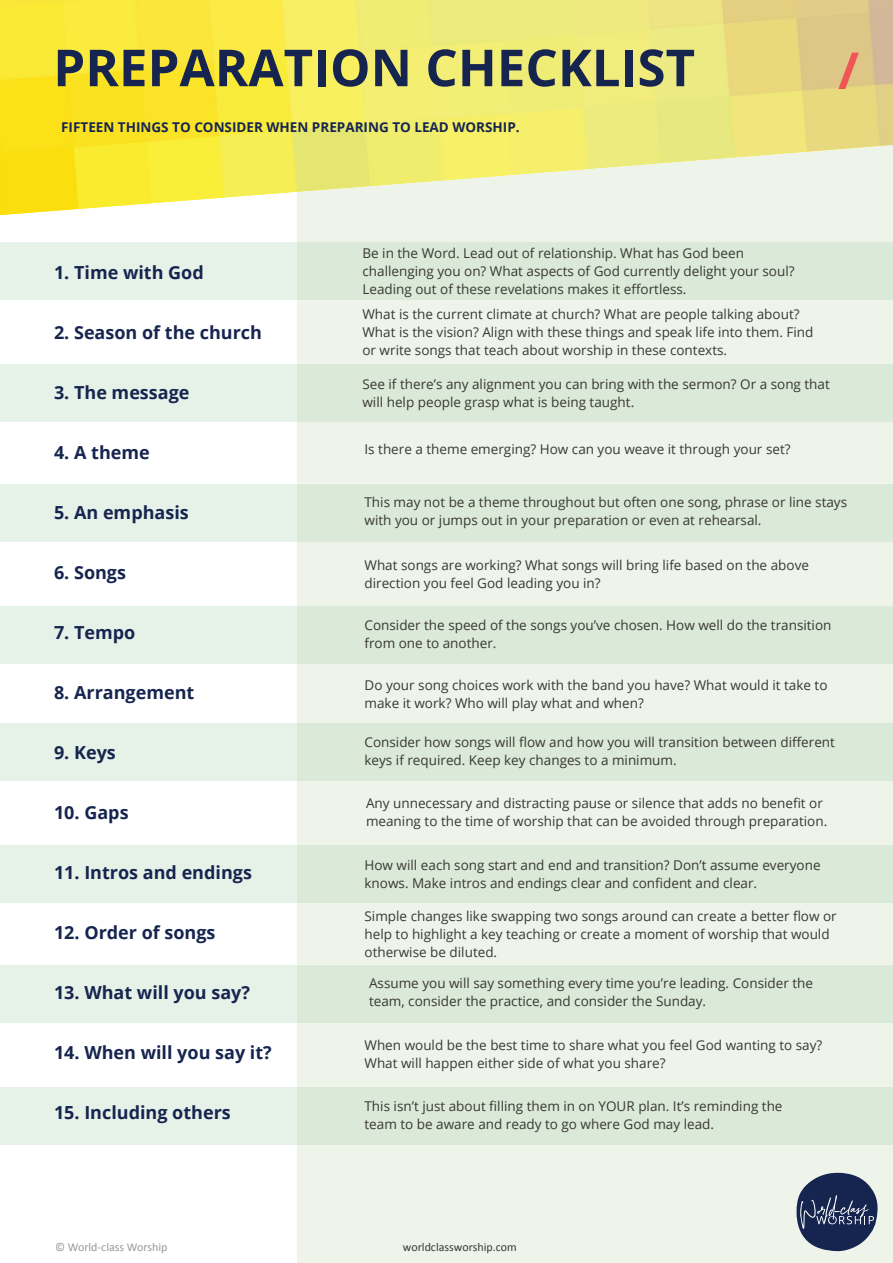
<style>
.page{position:relative;width:893px;height:1263px;background:#fff}
.page>*{position:absolute;margin:0;border:0;box-sizing:border-box;transform-origin:0 0}
.t1{font:700 51px "Open Sans";color:#16254f}
.t2{font:700 51px "Open Sans";color:#f05556}
.t3{font:700 18px "Open Sans";color:#16254f}
.t4{font:13.5px/18px "Open Sans";color:#393834}
.t5{font:700 13.5px "Open Sans";color:#16254f}
.t6{font:12px "Calibri";color:#393834}
.t7{font:12px "Calibri";color:#989996}
</style>
<div class="page">
<div style="left:297px;top:215px;width:596px;height:1048px;background:#eff4ea"></div>
<div style="left:0;top:965px;width:297px;height:57px;background:#e6f1e8"></div>
<div style="left:297px;top:965px;width:596px;height:57px;background:#dae9d8"></div>
<div style="left:0;top:1087px;width:297px;height:57px;background:#e6f1e8"></div>
<div style="left:297px;top:1087px;width:596px;height:57px;background:#dae9d8"></div>
<div style="left:0;top:723px;width:297px;height:58px;background:#e6f1e8"></div>
<div style="left:297px;top:723px;width:596px;height:58px;background:#dae9d8"></div>
<div style="left:0;top:845px;width:297px;height:57px;background:#e6f1e8"></div>
<div style="left:297px;top:845px;width:596px;height:57px;background:#dae9d8"></div>
<div style="left:0;top:484px;width:297px;height:58px;background:#e6f1e8"></div>
<div style="left:297px;top:484px;width:596px;height:58px;background:#dae9d8"></div>
<div style="left:0;top:606px;width:297px;height:57px;background:#e6f1e8"></div>
<div style="left:297px;top:606px;width:596px;height:57px;background:#dae9d8"></div>
<div style="left:0;top:242px;width:297px;height:58px;background:#e6f1e8"></div>
<div style="left:297px;top:242px;width:596px;height:58px;background:#dae9d8"></div>
<div style="left:0;top:364px;width:297px;height:58px;background:#e6f1e8"></div>
<div style="left:297px;top:364px;width:596px;height:58px;background:#dae9d8"></div>
<img style="left:0;top:0;width:893px;height:215px">
<svg style="left:797px;top:1173px;width:81px;height:78px;background:#4d5977"></svg>
<h1 class="t1" style="left:53px;top:32px;width:643px">PREPARATION CHECKLIST</h1>
<p class="t5" style="left:61px;top:118px;width:460px">FIFTEEN THINGS TO CONSIDER WHEN PREPARING TO LEAD WORSHIP.</p>
<h1 class="t2" style="left:838px;top:35px;width:23px">/</h1>
<h2 class="t3" style="left:54px;top:259px;width:151px">1. Time with God</h2>
<h2 class="t3" style="left:54px;top:319px;width:210px">2. Season of the church</h2>
<h2 class="t3" style="left:54px;top:379px;width:137px">3. The message</h2>
<h2 class="t3" style="left:54px;top:439px;width:97px">4. A theme</h2>
<h2 class="t3" style="left:54px;top:499px;width:136px">5. An emphasis</h2>
<h2 class="t3" style="left:54px;top:559px;width:74px">6. Songs</h2>
<h2 class="t3" style="left:54px;top:619px;width:83px">7. Tempo</h2>
<h2 class="t3" style="left:54px;top:679px;width:142px">8. Arrangement</h2>
<h2 class="t3" style="left:54px;top:739px;width:63px">9. Keys</h2>
<h2 class="t3" style="left:54px;top:799px;width:76px">10. Gaps</h2>
<h2 class="t3" style="left:54px;top:859px;width:199px">11. Intros and endings</h2>
<h2 class="t3" style="left:54px;top:919px;width:163px">12. Order of songs</h2>
<h2 class="t3" style="left:54px;top:979px;width:198px">13. What will you say?</h2>
<h2 class="t3" style="left:54px;top:1039px;width:219px">14. When will you say it?</h2>
<h2 class="t3" style="left:54px;top:1099px;width:178px">15. Including others</h2>
<p class="t4" style="left:362px;top:244px;width:434px">Be in the Word. Lead out of relationship. What has God been challenging you on? What aspects of God currently delight your soul?<br>Leading out of these revelations makes it effortless.</p>
<p class="t4" style="left:362px;top:305px;width:452px">What is the current climate at church? What are people talking about?<br>What is the vision? Align with these things and speak life into them. Find or write songs that teach about worship in these contexts.</p>
<p class="t4" style="left:362px;top:375px;width:469px">See if there’s any alignment you can bring with the sermon? Or a song that will help people grasp what is being taught.</p>
<p class="t4" style="left:364px;top:439px;width:428px">Is there a theme emerging? How can you weave it through your set?</p>
<p class="t4" style="left:364px;top:493px;width:484px">This may not be a theme throughout but often one song, phrase or line stays with you or jumps out in your preparation or even at rehearsal.</p>
<p class="t4" style="left:364px;top:555px;width:446px">What songs are working? What songs will bring life based on the above direction you feel God leading you in?</p>
<p class="t4" style="left:364px;top:616px;width:468px">Consider the speed of the songs you’ve chosen. How well do the transition from one to another.</p>
<p class="t4" style="left:364px;top:676px;width:464px">Do your song choices work with the band you have? What would it take to make it work? Who will play what and when?</p>
<p class="t4" style="left:364px;top:733px;width:472px">Consider how songs will flow and how you will transition between different keys if required. Keep key changes to a minimum.</p>
<p class="t4" style="left:366px;top:794px;width:463px">Any unnecessary and distracting pause or silence that adds no benefit or meaning to the time of worship that can be avoided through preparation.</p>
<p class="t4" style="left:364px;top:856px;width:458px">How will each song start and end and transition? Don’t assume everyone knows. Make intros and endings clear and confident and clear.</p>
<p class="t4" style="left:364px;top:906px;width:474px">Simple changes like swapping two songs around can create a better flow or help to highlight a key teaching or create a moment of worship that would otherwise be diluted.</p>
<p class="t4" style="left:369px;top:974px;width:445px">Assume you will say something every time you’re leading. Consider the team, consider the practice, and consider the Sunday.</p>
<p class="t4" style="left:364px;top:1035px;width:459px">When would be the best time to share what you feel God wanting to say?<br>What will happen either side of what you share?</p>
<p class="t4" style="left:364px;top:1097px;width:420px">This isn’t just about filling them in on YOUR plan. It’s reminding the team to be aware and ready to go where God may lead.</p>
<p class="t7" style="left:55px;top:1240px;width:114px">© World-class Worship</p>
<p class="t6" style="left:403px;top:1240px;width:115px">worldclassworship.com</p>
</div>
